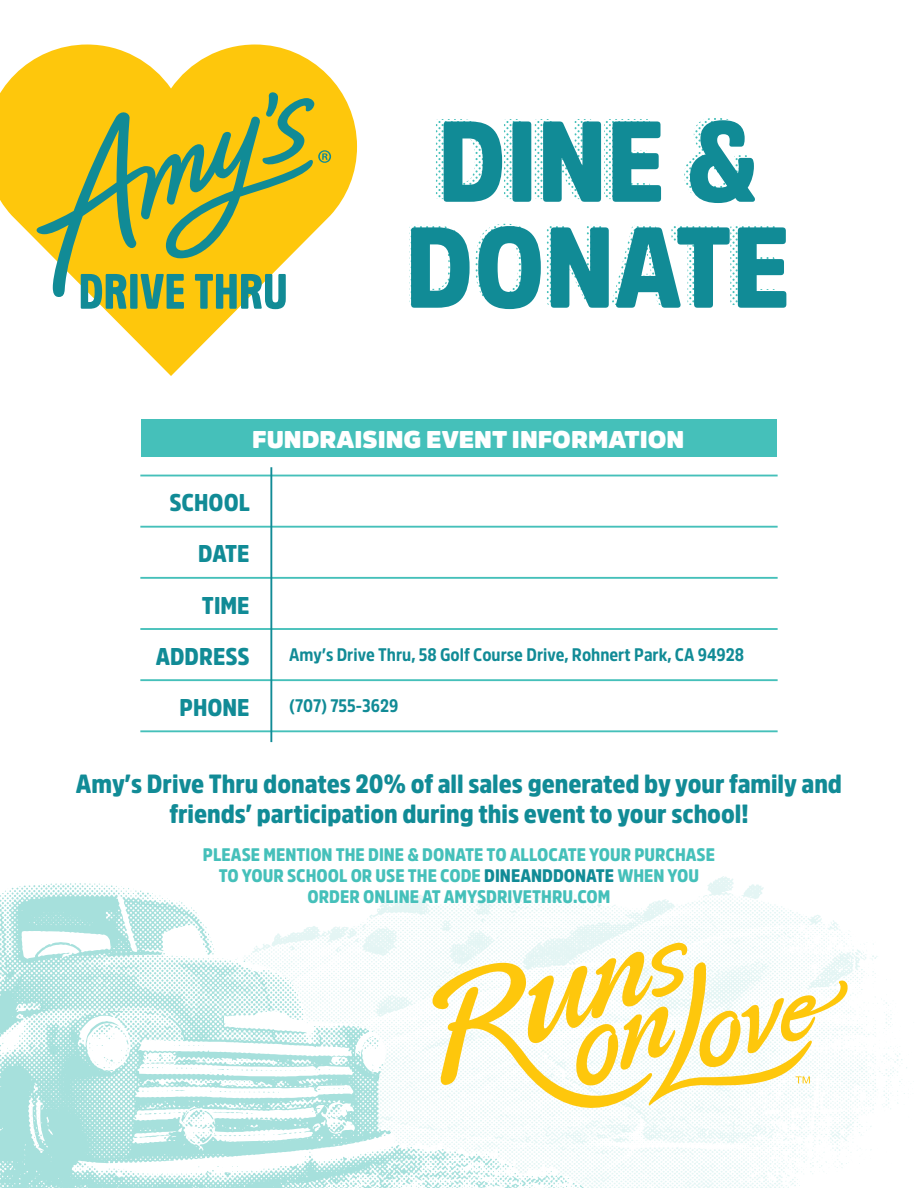
<style>
.page{position:relative;width:918px;height:1188px;background:#fff}
.page>*{position:absolute;margin:0;border:0;box-sizing:border-box;transform-origin:0 0}
.t1{font:900 113.4px/105.9px "Amsi Pro Narrow";color:#118b96}
.t2{font:900 26.1px/30.5px "Amsi Pro Narrow";color:#118b96;text-align:center}
.t3{font:900 24px "Amsi Pro Normal";color:#fff}
.t4{font:900 24px/51.3px "Amsi Pro Narrow";color:#118b96;text-align:right}
.t5{font:900 18px/21px "Amsi Pro Narrow";color:#45c0ba;text-align:center}
.t6{font:700 18px "Amsi Pro Narrow";color:#118b96}
.s1{color:#118b96}
</style>
<div class="page">
<svg style="left:601px;top:876px;width:313px;height:312px"></svg>
<svg style="left:0;top:883px;width:601px;height:305px"></svg>
<hr style="left:140px;top:526px;width:638px;height:2px;background:#45c0ba">
<hr style="left:140px;top:475px;width:638px;height:1px;background:#45c0ba">
<hr style="left:140px;top:577px;width:638px;height:2px;background:#45c0ba">
<hr style="left:140px;top:628px;width:638px;height:2px;background:#45c0ba">
<hr style="left:140px;top:679px;width:638px;height:2px;background:#45c0ba">
<hr style="left:140px;top:730px;width:638px;height:2px;background:#45c0ba">
<hr style="left:270px;top:467px;width:2px;height:275px;background:#118b96">
<svg style="left:436px;top:118px;width:341px;height:188px"></svg>
<svg style="left:0;top:45px;width:357px;height:331px"></svg>
<svg style="left:36px;top:90px;width:295px;height:219px;background:#c7bd41"></svg>
<div style="left:141px;top:419px;width:636px;height:38px;background:#45c0ba"></div>
<svg style="left:430px;top:942px;width:419px;height:182px"></svg>
<svg style="left:796px;top:1076px;width:14px;height:7px"></svg>
<h1 class="t1" style="left:405px;top:96px;width:387px">DINE &amp;<br>DONATE</h1>
<h3 class="t3" style="left:252px;top:420px;width:434px">FUNDRAISING EVENT INFORMATION</h3>
<h3 class="t4" style="left:156px;top:474px;width:96px">SCHOOL<br>DATE<br>TIME<br>ADDRESS<br>PHONE</h3>
<p class="t6" style="left:289px;top:640px;width:457px">Amy’s Drive Thru, 58 Golf Course Drive, Rohnert Park, CA 94928</p>
<p class="t6" style="left:289px;top:692px;width:111px">(707) 755-3629</p>
<h2 class="t2" style="left:76px;top:766px;width:768px">Amy’s Drive Thru donates 20% of all sales generated by your family and friends’ participation during this event to your school!</h2>
<p class="t5" style="left:203px;top:842px;width:514px">PLEASE MENTION THE DINE &amp; DONATE TO ALLOCATE YOUR PURCHASE<br>TO YOUR SCHOOL OR USE THE CODE <span class="s1">DINEANDDONATE</span> WHEN YOU<br>ORDER ONLINE AT AMYSDRIVETHRU.COM</p>
</div>
